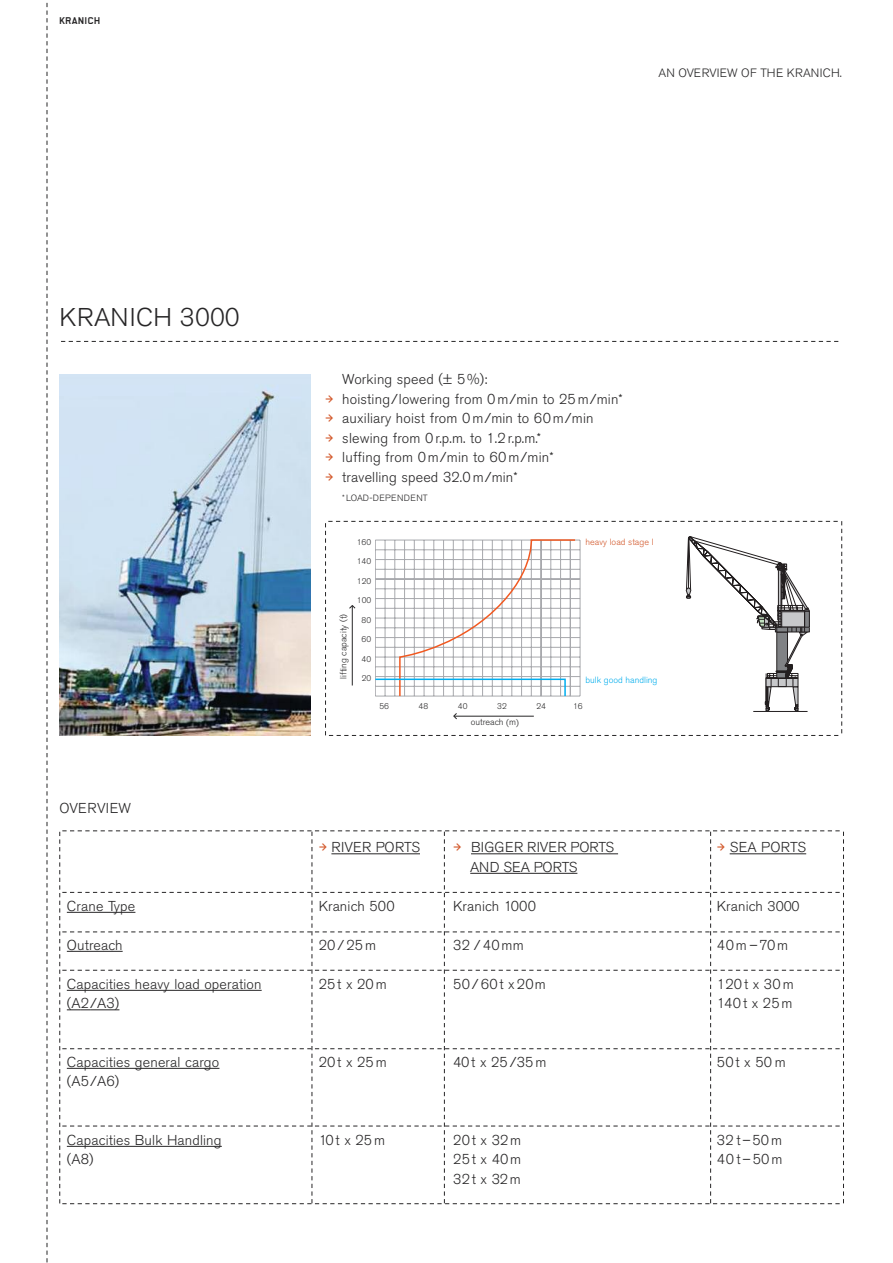
<style>
.page{position:relative;width:893px;height:1263px;background:#fff}
.page>*{position:absolute;margin:0;border:0;box-sizing:border-box;transform-origin:0 0}
.t1{font:300 25.5px "Akzidenz Grotesk BE";letter-spacing:.02em;color:#272627}
.t2{font:300 14.25px/19.5px "Akzidenz Grotesk BE";letter-spacing:.01em;color:#272627}
.t3{font:300 14.25px/19.5px "Akzidenz Grotesk BE";letter-spacing:.03em;color:#272627}
.t4{font:300 14.25px/19.5px "Akzidenz Grotesk BE";letter-spacing:.08em;color:#272627}
.t5{font:300 14.25px "Akzidenz Grotesk BE";letter-spacing:.05em;color:#272627}
.t6{font:300 12px "Akzidenz Grotesk BE";letter-spacing:.02em;color:#272627}
.t7{font:700 9.75px "Kranunion Office";letter-spacing:.06em;color:#272627}
.t8{font:300 9px "Akzidenz Grotesk BE";color:#272627}
.t9{font:300 9px "Akzidenz Grotesk BE";color:#00aded}
.t10{font:300 9px "Akzidenz Grotesk BE";letter-spacing:.035em;color:#272627}
.t11{font:300 9px "Akzidenz Grotesk BE";color:#d3592c}
.t12{font:300 8.25px "Akzidenz Grotesk BE";color:#272627}
.s1{font-family:"Office Expert";font-weight:400;color:#d3592c}
.s2{font-size:13.95px}
</style>
<div class="page">
<svg style="left:61px;top:341px;width:777px;height:1px"></svg>
<img style="left:60px;top:375px;width:250px;height:360px">
<svg style="left:47px;top:3px;width:1px;height:1259px"></svg>
<svg style="left:59px;top:830px;width:785px;height:374px"></svg>
<svg style="left:325px;top:521px;width:517px;height:215px"></svg>
<p class="t7" style="left:60px;top:15px;width:42px">KRANICH</p>
<p class="t6" style="left:659px;top:67px;width:185px">AN OVERVIEW OF THE KRANICH.</p>
<h1 class="t1" style="left:60px;top:306px;width:182px">KRANICH 3000</h1>
<p class="t2" style="left:60px;top:800px;width:73px">OVERVIEW</p>
<p class="t2" style="left:67px;top:897px;width:70px">Crane Type</p>
<p class="t2" style="left:67px;top:936px;width:57px">Outreach</p>
<p class="t2" style="left:67px;top:975px;width:196px">Capacities heavy load operation (A2/A3)</p>
<p class="t2" style="left:67px;top:1053px;width:154px">Capacities general cargo (A5/A6)</p>
<p class="t2" style="left:67px;top:1131px;width:156px">Capacities Bulk Handling (A8)</p>
<p class="t2" style="left:325px;top:371px;width:299px;text-indent:17px">Working speed (± 5%):<br><span class="s1">Q</span> hoisting/lowering from 0m/min to 25m/min* <span class="s1">Q</span> auxiliary hoist from 0m/min to 60m/min<br><span class="s1">Q</span> slewing from 0r.p.m. to 1.2r.p.m.*<br><span class="s1">Q</span> luffing from 0m/min to 60m/min*<br><span class="s1">Q</span> travelling speed 32.0m/min*</p>
<p class="t10" style="left:342px;top:494px;width:87px">*LOAD-DEPENDENT</p>
<p class="t12" style="left:357px;top:538px;width:16px">160</p>
<p class="t12" style="left:357px;top:558px;width:16px">140</p>
<p class="t12" style="left:357px;top:577px;width:16px">120</p>
<p class="t12" style="left:357px;top:597px;width:16px">100</p>
<p class="t12" style="left:362px;top:616px;width:11px">80</p>
<p class="t12" style="left:362px;top:636px;width:11px">60</p>
<p class="t12" style="left:362px;top:655px;width:11px">40</p>
<p class="t12" style="left:362px;top:675px;width:11px">20</p>
<p class="t12" style="left:379px;top:703px;width:11px">56</p>
<p class="t12" style="left:419px;top:703px;width:11px">48</p>
<p class="t12" style="left:458px;top:703px;width:11px">40</p>
<p class="t12" style="left:497px;top:703px;width:11px">32</p>
<p class="t12" style="left:536px;top:703px;width:11px">24</p>
<p class="t12" style="left:573px;top:703px;width:11px">16</p>
<p class="t11" style="left:585px;top:538px;width:70px">heavy load stage I</p>
<p class="t8" style="left:340px;top:679px;width:66px;rotate:-90deg">lifting capacity (t)</p>
<p class="t9" style="left:585px;top:676px;width:73px">bulk good handling</p>
<p class="t8" style="left:471px;top:718px;width:50px">outreach (m)</p>
<p class="t2" style="left:319px;top:839px;width:103px"><span class="s1">Q</span> RIVER PORTS</p>
<p class="t2" style="left:319px;top:897px;width:77px">Kranich 500</p>
<p class="t2" style="left:319px;top:936px;width:59px">20/25m</p>
<p class="t2" style="left:319px;top:975px;width:70px">25t x 20m</p>
<p class="t2" style="left:470px;top:839px;width:145px;text-indent:-17px"><span class="s1">Q</span> BIGGER RIVER PORTS<br>AND SEA PORTS</p>
<p class="t2" style="left:453px;top:897px;width:84px">Kranich 1000</p>
<p class="t2" style="left:453px;top:936px;width:72px">32 /40mm</p>
<p class="t5" style="left:453px;top:978px;width:94px">50/60t x20m</p>
<p class="t2" style="left:319px;top:1053px;width:70px">20t x 25m</p>
<p class="t2" style="left:453px;top:1053px;width:95px">40t x 25/35m</p>
<p class="t2" style="left:319px;top:1131px;width:68px">10t x 25m</p>
<p class="t2" style="left:453px;top:1131px;width:70px;text-align:justify">20t x 32m 25t x 40m 32t x 32m</p>
<p class="t2" style="left:717px;top:839px;width:91px"><span class="s1">Q</span> SEA PORTS</p>
<p class="t2" style="left:717px;top:897px;width:84px">Kranich <span class="s2">3000</span></p>
<p class="t2" style="left:717px;top:936px;width:73px">40m–70m</p>
<p class="t3" style="left:717px;top:975px;width:78px">120t x 30m<br>140t x 25m</p>
<p class="t2" style="left:717px;top:1053px;width:70px">50t x 50m</p>
<p class="t4" style="left:717px;top:1131px;width:67px">32t–50m<br>40t–50m</p>
</div>
